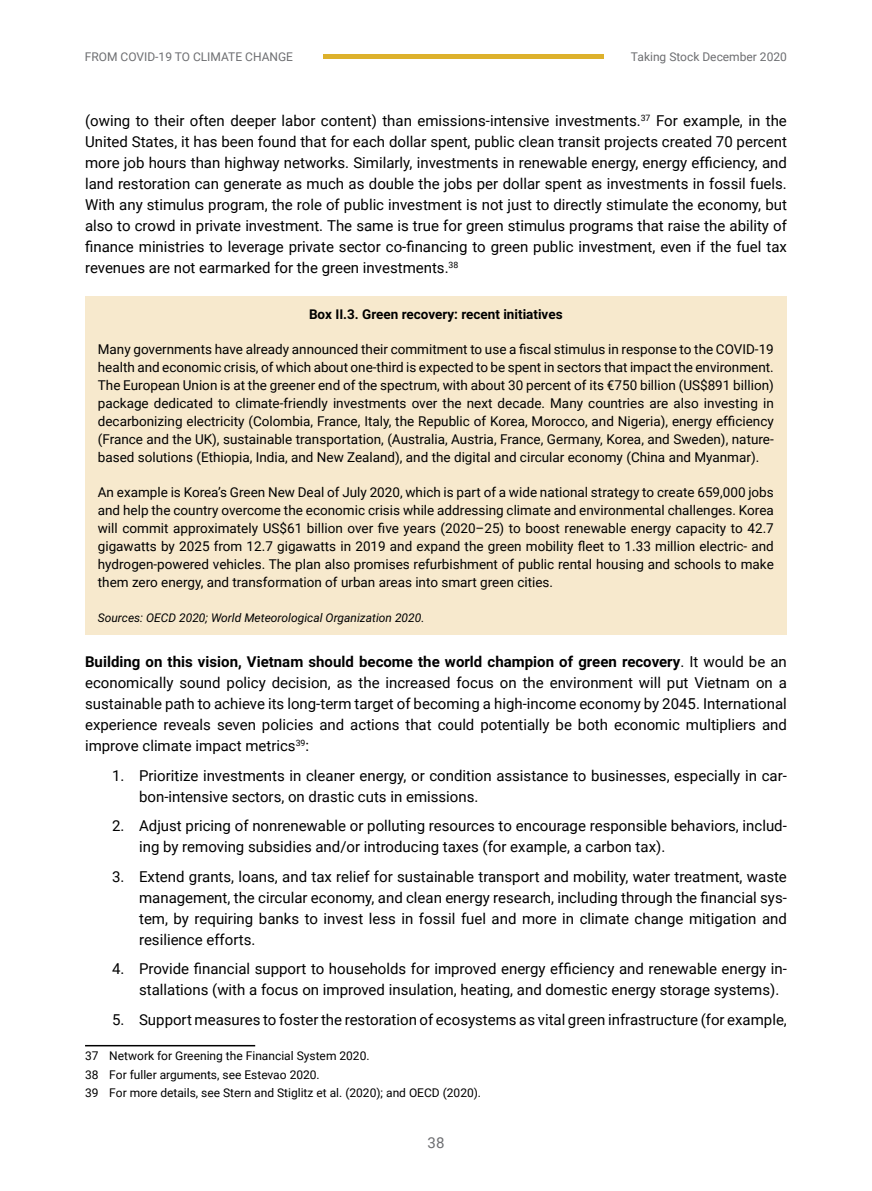
<style>
.page{position:relative;width:872px;height:1191px;background:#fff}
.page>*{position:absolute;margin:0;border:0;box-sizing:border-box;transform-origin:0 0}
.t1{font:15px/21px "Roboto";color:#000;text-align:justify}
.t2{font:15px "Roboto";color:#6d6e71}
.t3{font:13.5px/18px "Roboto";color:#000;text-align:justify}
.t4{font:700 13.5px "Roboto";color:#000}
.t5{font:12px/18.6px "Roboto";color:#000}
.t6{font:italic 12px "Roboto";color:#000}
.t7{font:12px "Roboto";color:#6d6e71}
.s1{font-weight:700}
</style>
<div class="page">
<div style="left:323px;top:54px;width:281px;height:5px;background:#ddb12c"></div>
<div style="left:85px;top:296px;width:701px;height:339px;background:#f7e9cd"></div>
<hr style="left:85px;top:1045px;width:170px;height:1px;background:#000">
<p class="t7" style="left:85px;top:48px;width:210px">FROM COVID-19 TO CLIMATE CHANGE</p>
<p class="t7" style="left:631px;top:48px;width:157px">Taking Stock December 2020</p>
<p class="t1" style="left:85px;top:110px;width:703px">(owing to their often deeper labor content) than emissions-intensive investments.<sup>37</sup> For example, in the United States, it has been found that for each dollar spent, public clean transit projects created 70 percent more job hours than highway networks. Similarly, investments in renewable energy, energy efficiency, and land restoration can generate as much as double the jobs per dollar spent as investments in fossil fuels.<br>With any stimulus program, the role of public investment is not just to directly stimulate the economy, but also to crowd in private investment. The same is true for green stimulus programs that raise the ability of finance ministries to leverage private sector co-financing to green public investment, even if the fuel tax revenues are not earmarked for the green investments.<sup>38</sup></p>
<p class="t4" style="left:309px;top:305px;width:255px">Box II.3. Green recovery: recent initiatives</p>
<p class="t3" style="left:98px;top:340px;width:677px">Many governments have already announced their commitment to use a fiscal stimulus in response to the COVID-19 health and economic crisis, of which about one-third is expected to be spent in sectors that impact the environment.<br>The European Union is at the greener end of the spectrum, with about 30 percent of its €750 billion (US$891 billion) package dedicated to climate-friendly investments over the next decade. Many countries are also investing in decarbonizing electricity (Colombia, France, Italy, the Republic of Korea, Morocco, and Nigeria), energy efficiency (France and the UK), sustainable transportation, (Australia, Austria, France, Germany, Korea, and Sweden), nature&shy;based solutions (Ethiopia, India, and New Zealand), and the digital and circular economy (China and Myanmar).</p>
<p class="t3" style="left:98px;top:483px;width:677px">An example is Korea’s Green New Deal of July 2020, which is part of a wide national strategy to create 659,000 jobs and help the country overcome the economic crisis while addressing climate and environmental challenges. Korea will commit approximately US$61 billion over five years (2020–25) to boost renewable energy capacity to 42.7 gigawatts by 2025 from 12.7 gigawatts in 2019 and expand the green mobility fleet to 1.33 million electric- and hydrogen-powered vehicles. The plan also promises refurbishment of public rental housing and schools to make them zero energy, and transformation of urban areas into smart green cities.</p>
<p class="t6" style="left:98px;top:609px;width:328px">Sources: OECD 2020; World Meteorological Organization 2020.</p>
<p class="t1" style="left:85px;top:650px;width:703px"><span class="s1">Building on this vision, Vietnam should become the world champion of green recovery</span>. It would be an economically sound policy decision, as the increased focus on the environment will put Vietnam on a sustainable path to achieve its long-term target of becoming a high-income economy by 2045. International experience reveals seven policies and actions that could potentially be both economic multipliers and improve climate impact metrics<sup>39</sup>:</p>
<p class="t1" style="left:139px;top:764px;width:649px;text-indent:-27px">1. Prioritize investments in cleaner energy, or condition assistance to businesses, especially in car&shy;bon-intensive sectors, on drastic cuts in emissions.</p>
<p class="t1" style="left:139px;top:814px;width:649px;text-indent:-27px">2. Adjust pricing of nonrenewable or polluting resources to encourage responsible behaviors, includ&shy;ing by removing subsidies and/or introducing taxes (for example, a carbon tax).</p>
<p class="t1" style="left:139px;top:865px;width:649px;text-indent:-27px">3. Extend grants, loans, and tax relief for sustainable transport and mobility, water treatment, waste management, the circular economy, and clean energy research, including through the financial sys&shy;tem, by requiring banks to invest less in fossil fuel and more in climate change mitigation and resilience efforts.</p>
<p class="t1" style="left:139px;top:957px;width:649px;text-indent:-27px">4. Provide financial support to households for improved energy efficiency and renewable energy in&shy;stallations (with a focus on improved insulation, heating, and domestic energy storage systems).</p>
<p class="t1" style="left:112px;top:1008px;width:676px">5. Support measures to foster the restoration of ecosystems as vital green infrastructure (for example,</p>
<p class="t5" style="left:85px;top:1046px;width:397px">37 Network for Greening the Financial System 2020.<br>38 For fuller arguments, see Estevao 2020.<br>39 For more details, see Stern and Stiglitz et al. (2020); and OECD (2020).</p>
<p class="t2" style="left:427px;top:1131px;width:18px">38</p>
</div>
